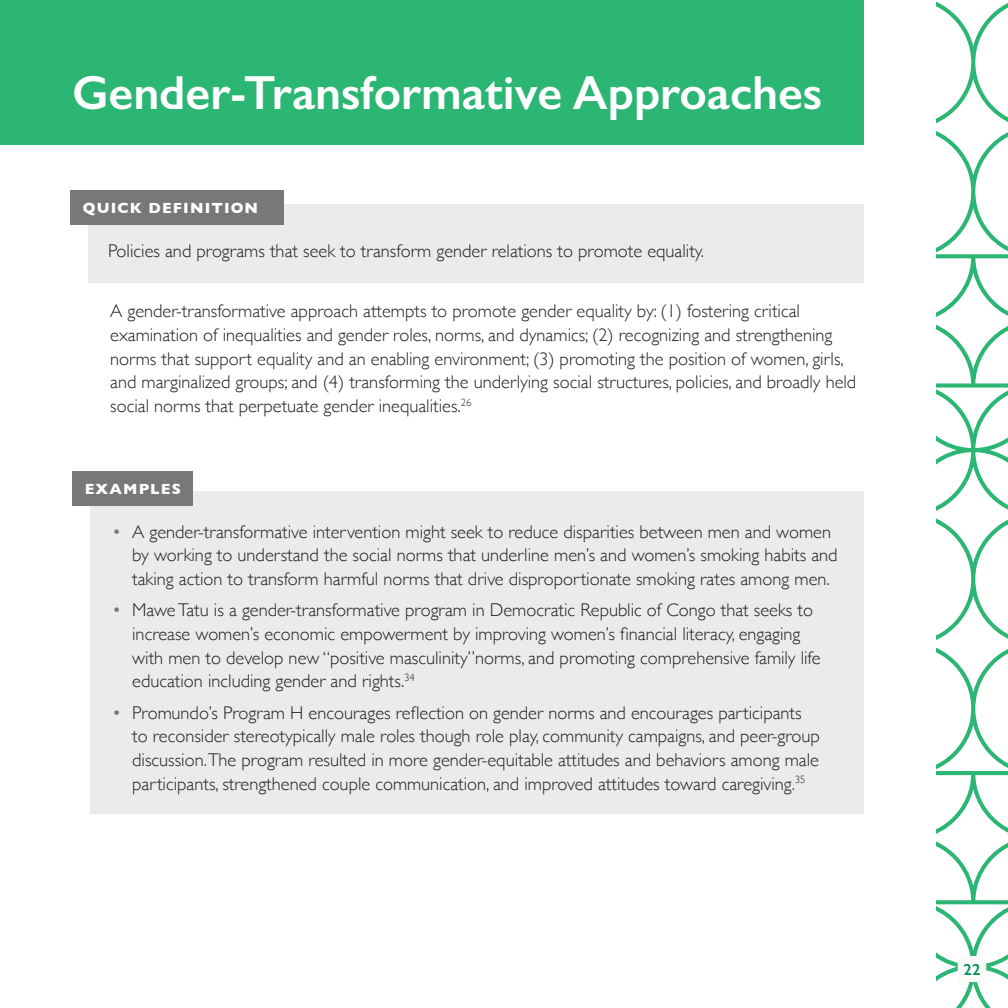
<style>
.page{position:relative;width:1008px;height:1008px;background:#fff}
.page>*{position:absolute;margin:0;border:0;box-sizing:border-box;transform-origin:0 0}
.Name{font:600 48px "Gill Sans";color:#fff}
.t1{font:300 18.4px/23.6px "Gill Sans";color:#231f20}
.t2{font:600 16px "Gill Sans";color:#009457}
.t3{font:700 15px "Gill Sans";letter-spacing:.075em;color:#fff}
.s1{color:#787878}
</style>
<div class="page">
<svg style="left:936px;top:1px;width:72px;height:1007px"></svg>
<div style="left:959px;top:957px;width:26px;height:24px;background:#fffafa"></div>
<div style="left:90px;top:491px;width:774px;height:323px;background:#ebebeb"></div>
<div style="left:73px;top:472px;width:120px;height:34px;background:#787878"></div>
<div style="left:88px;top:205px;width:776px;height:78px;background:#ebebeb"></div>
<div style="left:71px;top:191px;width:213px;height:34px;background:#787878"></div>
<div style="left:0;top:0;width:864px;height:145px;background:#2bb673"></div>
<p class="Name" style="left:72px;top:64px;width:752px">Gender-Transformative Approaches</p>
<p class="t3" style="left:83px;top:196px;width:177px">QUICK DEFINITION</p>
<p class="t1" style="left:108px;top:239px;width:597px">Policies and programs that seek to transform gender relations to promote equality.</p>
<p class="t1" style="left:110px;top:299px;width:748px">A gender-transformative approach attempts to promote gender equality by: (1) fostering critical examination of inequalities and gender roles, norms, and dynamics; (2) recognizing and strengthening norms that support equality and an enabling environment; (3) promoting the position of women, girls, and marginalized groups; and (4) transforming the underlying social structures, policies, and broadly held social norms that perpetuate gender inequalities.<sup>26</sup></p>
<p class="t3" style="left:85px;top:477px;width:98px">EXAMPLES</p>
<p class="t1" style="left:132px;top:519px;width:707px;text-indent:-20px"><span class="s1">•</span> A gender-transformative intervention might seek to reduce disparities between men and women by working to understand the social norms that underline men’s and women’s smoking habits and taking action to transform harmful norms that drive disproportionate smoking rates among men.</p>
<p class="t1" style="left:132px;top:598px;width:690px;text-indent:-20px"><span class="s1">•</span> Mawe Tatu is a gender-transformative program in Democratic Republic of Congo that seeks to increase women’s economic empowerment by improving women’s financial literacy, engaging with men to develop new “positive masculinity”norms, and promoting comprehensive family life education including gender and rights.<sup>34</sup></p>
<p class="t1" style="left:132px;top:700px;width:689px;text-indent:-20px"><span class="s1">•</span> Promundo’s Program H encourages reflection on gender norms and encourages participants to reconsider stereotypically male roles though role play, community campaigns, and peer-group discussion.The program resulted in more gender-equitable attitudes and behaviors among male participants, strengthened couple communication, and improved attitudes toward caregiving.<sup>35</sup></p>
<p class="t2" style="left:964px;top:960px;width:18px">22</p>
</div>
